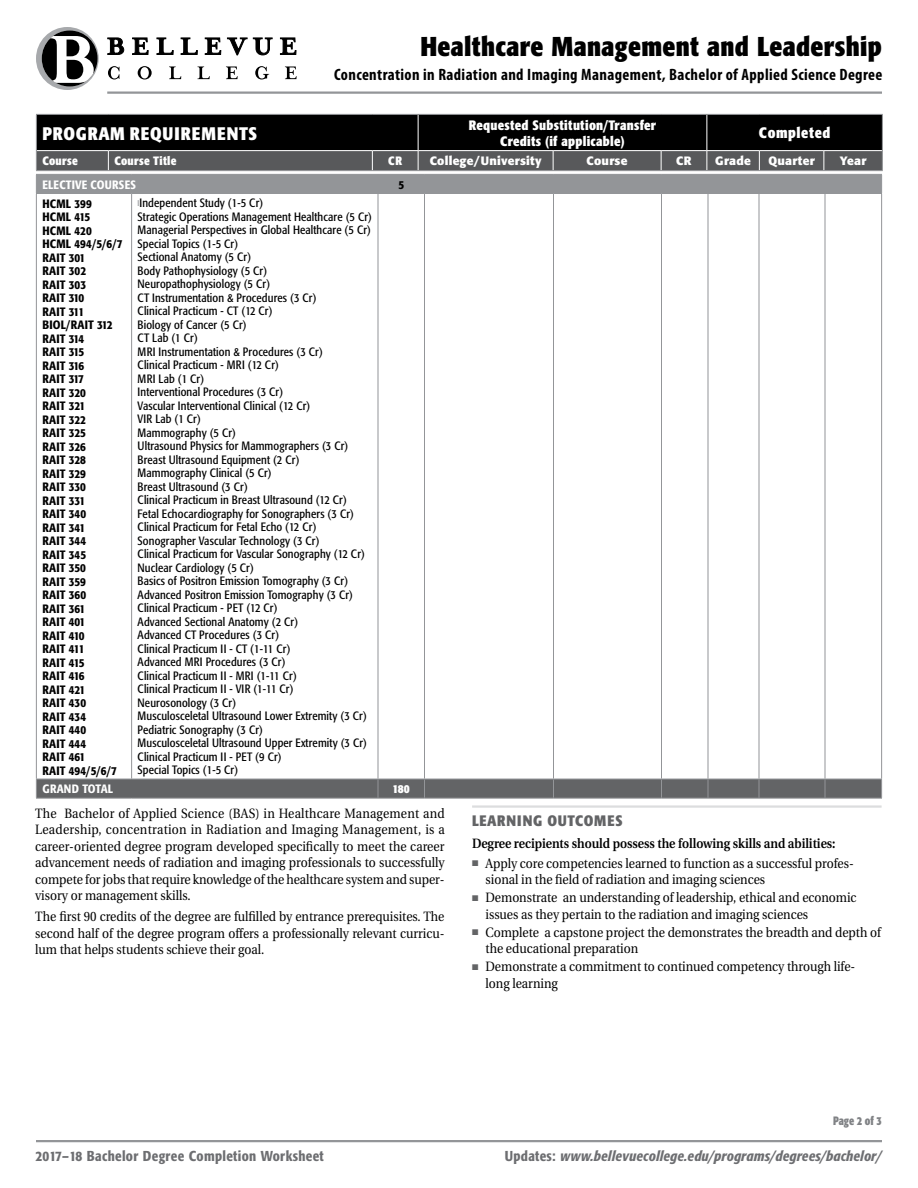
<style>
.page{position:relative;width:918px;height:1188px;background:#fff}
.page>*{position:absolute;margin:0;border:0;box-sizing:border-box;transform-origin:0 0}
.t1{font:700 condensed 27px "Formata";letter-spacing:.01em;color:#000}
.t2{font:700 condensed 18px "Formata";letter-spacing:.04em;color:#fff}
.t3{font:700 condensed 16.5px "Myriad Pro";letter-spacing:.02em;color:#000}
.t4{font:700 condensed 15px "Formata";letter-spacing:.055em;color:#636466}
.t5{font:700 condensed 15px "Formata";letter-spacing:.04em;color:#fff}
.t6{font:italic 500 condensed 14.25px "Formata";letter-spacing:.015em;color:#6d6e71}
.t7{font:500 condensed 14.25px "Formata";letter-spacing:.02em;color:#6d6e71}
.t8{font:13.5px/16.5px "Utopia";letter-spacing:-.005em;color:#000;scale:.9 1}
.t9{font:600 13.5px "Utopia";letter-spacing:-.005em;color:#000;scale:.9 1}
.t10{font:700 condensed 13.5px/16.5px "Formata";letter-spacing:.02em;color:#fff;text-align:center}
.t11{font:condensed 12px/13.5px "Formata";letter-spacing:.01em;color:#000}
.t12{font:500 condensed 12px/13.5px "Formata";letter-spacing:.01em;color:#000}
.t13{font:700 12px "Formata";letter-spacing:.02em;color:#fff}
.t14{font:500 condensed 12px "Formata";letter-spacing:.02em;color:#fff}
.t15{font:700 condensed 12px "Formata";letter-spacing:.02em;color:#fff}
.t16{font:700 condensed 12px "Formata";letter-spacing:-.005em;color:#808285;scale:.9 1}
.s1{font-size:8.25px;color:#939598}
.s2{color:#636466}
.s3{font-style:normal}
</style>
<div class="page">
<svg style="left:108px;top:66px;width:189px;height:14px"></svg>
<svg style="left:107px;top:37px;width:190px;height:19px"></svg>
<svg style="left:36px;top:27px;width:63px;height:63px"></svg>
<hr style="left:107px;top:92px;width:775px;height:2px;background:#939598">
<hr style="left:36px;top:1140px;width:846px;height:2px;background:#939598">
<hr style="left:378px;top:798px;width:46px;height:1px;background:#939598">
<hr style="left:424px;top:798px;width:130px;height:1px;background:#939598">
<hr style="left:554px;top:798px;width:108px;height:1px;background:#939598">
<hr style="left:662px;top:798px;width:46px;height:1px;background:#939598">
<hr style="left:708px;top:798px;width:51px;height:1px;background:#939598">
<hr style="left:759px;top:798px;width:66px;height:1px;background:#939598">
<hr style="left:825px;top:798px;width:57px;height:1px;background:#939598">
<svg style="left:36px;top:114px;width:847px;height:79px;background:#494a4b"></svg>
<svg style="left:36px;top:779px;width:846px;height:19px;background:#656668"></svg>
<hr style="left:36px;top:798px;width:96px;height:1px;background:#939598">
<hr style="left:132px;top:798px;width:246px;height:1px;background:#939598">
<hr style="left:36px;top:193px;width:96px;height:1px;background:#939598">
<hr style="left:36px;top:194px;width:1px;height:585px;background:#939598">
<hr style="left:132px;top:193px;width:246px;height:1px;background:#939598">
<hr style="left:131px;top:194px;width:1px;height:585px;background:#939598">
<hr style="left:378px;top:193px;width:46px;height:1px;background:#939598">
<hr style="left:378px;top:194px;width:1px;height:585px;background:#939598">
<hr style="left:424px;top:193px;width:130px;height:1px;background:#939598">
<hr style="left:424px;top:194px;width:1px;height:585px;background:#939598">
<hr style="left:554px;top:193px;width:108px;height:1px;background:#939598">
<hr style="left:553px;top:194px;width:1px;height:585px;background:#939598">
<hr style="left:662px;top:193px;width:46px;height:1px;background:#939598">
<hr style="left:661px;top:194px;width:1px;height:585px;background:#939598">
<hr style="left:708px;top:193px;width:51px;height:1px;background:#939598">
<hr style="left:708px;top:194px;width:1px;height:585px;background:#939598">
<hr style="left:759px;top:193px;width:66px;height:1px;background:#939598">
<hr style="left:759px;top:194px;width:1px;height:585px;background:#939598">
<hr style="left:825px;top:193px;width:57px;height:1px;background:#939598">
<hr style="left:825px;top:194px;width:1px;height:585px;background:#939598">
<hr style="left:881px;top:194px;width:1px;height:585px;background:#939598">
<hr style="left:472px;top:805px;width:410px;height:3px;background:#dcddde">
<h1 class="t1" style="left:420px;top:30px;width:463px">Healthcare Management and Leadership</h1>
<h3 class="t3" style="left:334px;top:64px;width:550px">Concentration in Radiation and Imaging Management, Bachelor of Applied Science Degree</h3>
<h2 class="t2" style="left:42px;top:122px;width:216px">PROGRAM REQUIREMENTS</h2>
<p class="t10" style="left:469px;top:116px;width:189px">Requested Substitution/Transfer<br>Credits (if applicable)</p>
<p class="t5" style="left:759px;top:124px;width:73px">Completed</p>
<p class="t15" style="left:42px;top:154px;width:37px">Course</p>
<p class="t15" style="left:114px;top:154px;width:64px">Course Title</p>
<p class="t15" style="left:388px;top:154px;width:15px">CR</p>
<p class="t13" style="left:430px;top:154px;width:113px">College/University</p>
<p class="t13" style="left:587px;top:154px;width:42px">Course</p>
<p class="t13" style="left:676px;top:154px;width:17px">CR</p>
<p class="t13" style="left:715px;top:154px;width:37px">Grade</p>
<p class="t13" style="left:769px;top:154px;width:48px">Quarter</p>
<p class="t13" style="left:840px;top:154px;width:28px">Year</p>
<p class="t14" style="left:42px;top:177px;width:95px">ELECTIVE COURSES</p>
<p class="t12" style="left:398px;top:178px;width:7px">5</p>
<p class="t12" style="left:42px;top:197px;width:82px">HCML 399<br>HCML 415<br>HCML 420<br>HCML 494/5/6/7<br>RAIT 301<br>RAIT 302<br>RAIT 303<br>RAIT 310<br>RAIT 311<br>BIOL/RAIT 312<br>RAIT 314<br>RAIT 315<br>RAIT 316<br>RAIT 317<br>RAIT 320<br>RAIT 321<br>RAIT 322<br>RAIT 325<br>RAIT 326<br>RAIT 328<br>RAIT 329<br>RAIT 330<br>RAIT 331<br>RAIT 340<br>RAIT 341<br>RAIT 344<br>RAIT 345<br>RAIT 350<br>RAIT 359<br>RAIT 360<br>RAIT 361<br>RAIT 401<br>RAIT 410<br>RAIT 411<br>RAIT 415<br>RAIT 416<br>RAIT 421<br>RAIT 430<br>RAIT 434<br>RAIT 440<br>RAIT 444<br>RAIT 461<br>RAIT 494/5/6/7</p>
<p class="t11" style="left:138px;top:196px;width:236px"><span class="s1">I</span>Independent Study (1-5 Cr)<br>Strategic Operations Management Healthcare (5 Cr)<br>Managerial Perspectives in Global Healthcare (5 Cr)<br>Special Topics (1-5 Cr)<br>Sectional Anatomy (5 Cr)<br>Body Pathophysiology (5 Cr)<br>Neuropathophysiology (5 Cr)<br>CT Instrumentation &amp; Procedures (3 Cr)<br>Clinical Practicum - CT (12 Cr)<br>Biology of Cancer (5 Cr)<br>CT Lab (1 Cr)<br>MRI Instrumentation &amp; Procedures (3 Cr)<br>Clinical Practicum - MRI (12 Cr)<br>MRI Lab (1 Cr)<br>Interventional Procedures (3 Cr)<br>Vascular Interventional Clinical (12 Cr)<br>VIR Lab (1 Cr)<br>Mammography (5 Cr)<br>Ultrasound Physics for Mammographers (3 Cr)<br>Breast Ultrasound Equipment (2 Cr)<br>Mammography Clinical (5 Cr)<br>Breast Ultrasound (3 Cr)<br>Clinical Practicum in Breast Ultrasound (12 Cr)<br>Fetal Echocardiography for Sonographers (3 Cr)<br>Clinical Practicum for Fetal Echo (12 Cr)<br>Sonographer Vascular Technology (3 Cr)<br>Clinical Practicum for Vascular Sonography (12 Cr)<br>Nuclear Cardiology (5 Cr)<br>Basics of Positron Emission Tomography (3 Cr)<br>Advanced Positron Emission Tomography (3 Cr)<br>Clinical Practicum - PET (12 Cr)<br>Advanced Sectional Anatomy (2 Cr)<br>Advanced CT Procedures (3 Cr)<br>Clinical Practicum II - CT (1-11 Cr)<br>Advanced MRI Procedures (3 Cr)<br>Clinical Practicum II - MRI (1-11 Cr)<br>Clinical Practicum II - VIR (1-11 Cr)<br>Neurosonology (3 Cr)<br>Musculosceletal Ultrasound Lower Extremity (3 Cr)<br>Pediatric Sonography (3 Cr)<br>Musculosceletal Ultrasound Upper Extremity (3 Cr)<br>Clinical Practicum II - PET (9 Cr)<br>Special Topics (1-5 Cr)</p>
<p class="t14" style="left:42px;top:782px;width:72px">GRAND TOTAL</p>
<p class="t15" style="left:393px;top:782px;width:19px">180</p>
<p class="t8" style="left:35px;top:805px;width:457px;text-align:justify">The Bachelor of Applied Science (BAS) in Healthcare Management and Leadership, concentration in Radiation and Imaging Management, is a career-oriented degree program developed specifically to meet the career advancement needs of radiation and imaging professionals to successfully compete for jobs that require knowledge of the healthcare system and super&shy;visory or management skills.</p>
<p class="t8" style="left:35px;top:909px;width:457px;text-align:justify">The first 90 credits of the degree are fulfilled by entrance prerequisites. The second half of the degree program offers a professionally relevant curricu&shy;lum that helps students schieve their goal.</p>
<p class="t4" style="left:472px;top:811px;width:152px">LEARNING OUTCOMES</p>
<p class="t9" style="left:472px;top:836px;width:405px">Degree recipients should possess the following skills and abilities:</p>
<p class="t8" style="left:486px;top:855px;width:411px;text-indent:-13px"><span class="s2">■</span> Apply core competencies learned to function as a successful profes&shy;sional in the field of radiation and imaging sciences</p>
<p class="t8" style="left:486px;top:890px;width:414px;text-indent:-13px"><span class="s2">■</span> Demonstrate an understanding of leadership, ethical and economic issues as they pertain to the radiation and imaging sciences</p>
<p class="t8" style="left:486px;top:924px;width:441px;text-indent:-13px"><span class="s2">■</span> Complete a capstone project the demonstrates the breadth and depth of the educational preparation</p>
<p class="t8" style="left:486px;top:959px;width:412px;text-indent:-13px"><span class="s2">■</span> Demonstrate a commitment to continued competency through life&shy;long learning</p>
<p class="t16" style="left:833px;top:1113px;width:56px">Page 2 of 3</p>
<p class="t7" style="left:36px;top:1147px;width:290px">2017–18 Bachelor Degree Completion Worksheet</p>
<p class="t6" style="left:505px;top:1147px;width:378px"><span class="s3">Updates:</span> www.bellevuecollege.edu/programs/degrees/bachelor/</p>
</div>
